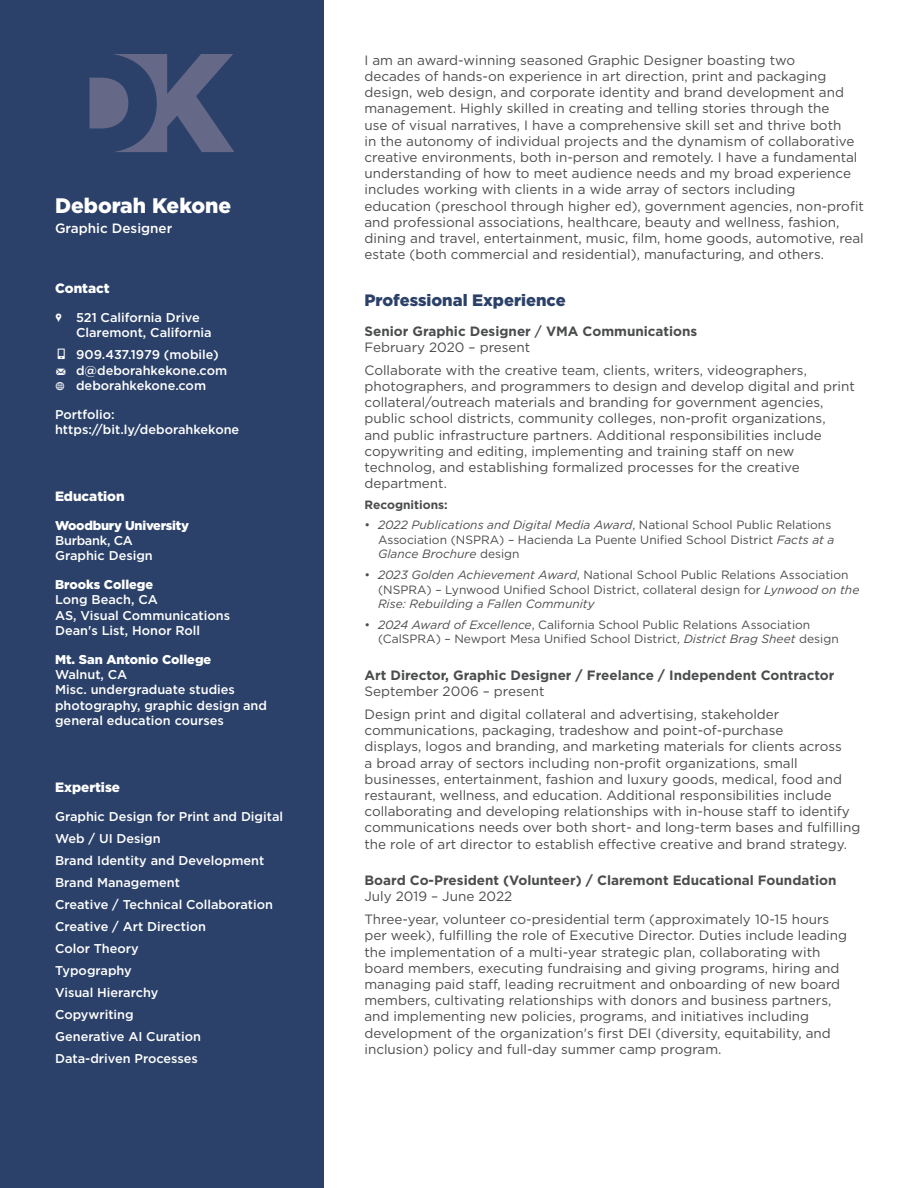
<style>
.page{position:relative;width:918px;height:1188px;background:#fff}
.page>*{position:absolute;margin:0;border:0;box-sizing:border-box;transform-origin:0 0}
.t1{font:900 21px "Gotham";color:#fff}
.t2{font:900 16.5px "Gotham";color:#2b4169}
.t3{font:13.5px/16.2px "Gotham";color:#4b4c4d}
.t4{font:700 13.5px "Gotham";color:#4b4c4d}
.t5{font:900 13.5px "Gotham";color:#fff}
.t6{font:500 13.5px "Gotham";color:#fff}
.t7{font:500 12.75px/15.3px "Gotham";color:#fff}
.t8{font:12px/14.4px "Gotham";color:#4b4c4d}
.t9{font:700 12px "Gotham";color:#4b4c4d}
.s1{font-family:"Modern Pictograms";font-weight:400}
.s2{font-weight:900}
.s3{font-weight:500}
.s4{font-style:italic}
</style>
<div class="page">
<div style="left:0;top:0;width:324px;height:1188px;background:#2b4169"></div>
<svg style="left:90px;top:54px;width:144px;height:98px"></svg>
<p class="t1" style="left:55px;top:191px;width:178px">Deborah Kekone</p>
<p class="t6" style="left:55px;top:219px;width:119px">Graphic Designer</p>
<p class="t5" style="left:55px;top:279px;width:56px">Contact</p>
<p class="t7" style="left:76px;top:310px;width:137px;text-indent:-21px"><span class="s1">,</span> 521 California Drive<br>Claremont, California</p>
<p class="t7" style="left:55px;top:347px;width:174px">■ 909.437.1979 (mobile) <span class="s1">m</span> d@deborahkekone.com <span class="s1">w</span> deborahkekone.com</p>
<p class="t7" style="left:55px;top:406px;width:186px">Portfolio: https://bit.ly/deborahkekone</p>
<p class="t5" style="left:55px;top:487px;width:71px">Education</p>
<p class="t7" style="left:55px;top:517px;width:135px"><span class="s2">Woodbury University<br></span>Burbank, CA<br>Graphic Design</p>
<p class="t7" style="left:55px;top:577px;width:177px"><span class="s2">Brooks College<br></span>Long Beach, CA<br>AS, Visual Communications<br>Dean's List, Honor Roll</p>
<p class="t7" style="left:55px;top:652px;width:214px"><span class="s2">Mt. San Antonio College<br></span>Walnut, CA<br>Misc. undergraduate studies photography, graphic design and general education courses</p>
<p class="t5" style="left:55px;top:778px;width:67px">Expertise</p>
<p class="t7" style="left:55px;top:809px;width:230px">Graphic Design for Print and Digital</p>
<p class="t7" style="left:55px;top:831px;width:107px">Web / UI Design</p>
<p class="t7" style="left:55px;top:853px;width:211px">Brand Identity and Development</p>
<p class="t7" style="left:55px;top:875px;width:127px">Brand Management</p>
<p class="t7" style="left:55px;top:897px;width:220px">Creative / Technical Collaboration</p>
<p class="t7" style="left:55px;top:919px;width:152px">Creative / Art Direction</p>
<p class="t7" style="left:55px;top:941px;width:85px">Color Theory</p>
<p class="t7" style="left:55px;top:963px;width:78px">Typography</p>
<p class="t7" style="left:55px;top:985px;width:105px">Visual Hierarchy</p>
<p class="t7" style="left:55px;top:1007px;width:80px">Copywriting</p>
<p class="t7" style="left:55px;top:1029px;width:148px">Generative AI Curation</p>
<p class="t7" style="left:55px;top:1051px;width:144px">Data-driven Processes</p>
<p class="t3" style="left:364px;top:52px;width:501px">I am an award-winning seasoned Graphic Designer boasting two<br>decades of hands-on experience in art direction, print and packaging design, web design, and corporate identity and brand development and management. Highly skilled in creating and telling stories through the<br>use of visual narratives, I have a comprehensive skill set and thrive both<br>in the autonomy of individual projects and the dynamism of collaborative creative environments, both in-person and remotely. I have a fundamental understanding of how to meet audience needs and my broad experience includes working with clients in a wide array of sectors including education (preschool through higher ed), government agencies, non-profit and professional associations, healthcare, beauty and wellness, fashion, dining and travel, entertainment, music, film, home goods, automotive, real estate (both commercial and residential), manufacturing, and others.</p>
<p class="t2" style="left:364px;top:289px;width:203px">Professional Experience</p>
<p class="t4" style="left:364px;top:322px;width:334px">Senior Graphic Designer <span class="s3">/</span> VMA Communications</p>
<p class="t3" style="left:364px;top:339px;width:167px">February 2020 – present</p>
<p class="t3" style="left:364px;top:362px;width:492px">Collaborate with the creative team, clients, writers, videographers, photographers, and programmers to design and develop digital and print collateral/outreach materials and branding for government agencies, public school districts, community colleges, non-profit organizations,<br>and public infrastructure partners. Additional responsibilities include copywriting and editing, implementing and training staff on new technolog, and establishing formalized processes for the creative department.</p>
<p class="t9" style="left:364px;top:497px;width:85px">Recognitions:</p>
<p class="t8" style="left:378px;top:517px;width:458px;text-indent:-14px">• <span class="s4">2022 Publications and Digital Media Award</span>, National School Public Relations<br>Association (NSPRA) – Hacienda La Puente Unified School District <span class="s4">Facts at a<br>Glance Brochure</span> design</p>
<p class="t8" style="left:378px;top:567px;width:483px;text-indent:-14px">• <span class="s4">2023 Golden Achievement Award</span>, National School Public Relations Association (NSPRA) – Lynwood Unified School District, collateral design for <span class="s4">Lynwood on the<br>Rise: Rebuilding a Fallen Community</span></p>
<p class="t8" style="left:378px;top:617px;width:462px;text-indent:-14px">• <span class="s4">2024 Award of Excellence</span>, California School Public Relations Association (CalSPRA) – Newport Mesa Unified School District, <span class="s4">District Brag Sheet</span> design</p>
<p class="t4" style="left:364px;top:666px;width:472px">Art Director, Graphic Designer / Freelance / Independent Contractor</p>
<p class="t3" style="left:364px;top:683px;width:182px">September 2006 – present</p>
<p class="t3" style="left:364px;top:706px;width:497px">Design print and digital collateral and advertising, stakeholder communications, packaging, tradeshow and point-of-purchase<br>displays, logos and branding, and marketing materials for clients across<br>a broad array of sectors including non-profit organizations, small businesses, entertainment, fashion and luxury goods, medical, food and restaurant, wellness, and education. Additional responsibilities include collaborating and developing relationships with in-house staff to identify communications needs over both short- and long-term bases and fulfilling the role of art director to establish effective creative and brand strategy.</p>
<p class="t4" style="left:364px;top:871px;width:473px">Board Co-President (Volunteer) / Claremont Educational Foundation</p>
<p class="t3" style="left:364px;top:888px;width:149px">July 2019 – June 2022</p>
<p class="t3" style="left:364px;top:911px;width:484px">Three-year, volunteer co-presidential term (approximately 10-15 hours per week), fulfilling the role of Executive Director. Duties include leading the implementation of a multi-year strategic plan, collaborating with board members, executing fundraising and giving programs, hiring and managing paid staff, leading recruitment and onboarding of new board members, cultivating relationships with donors and business partners, and implementing new policies, programs, and initiatives including development of the organization's first DEI (diversity, equitability, and inclusion) policy and full-day summer camp program.</p>
</div>
